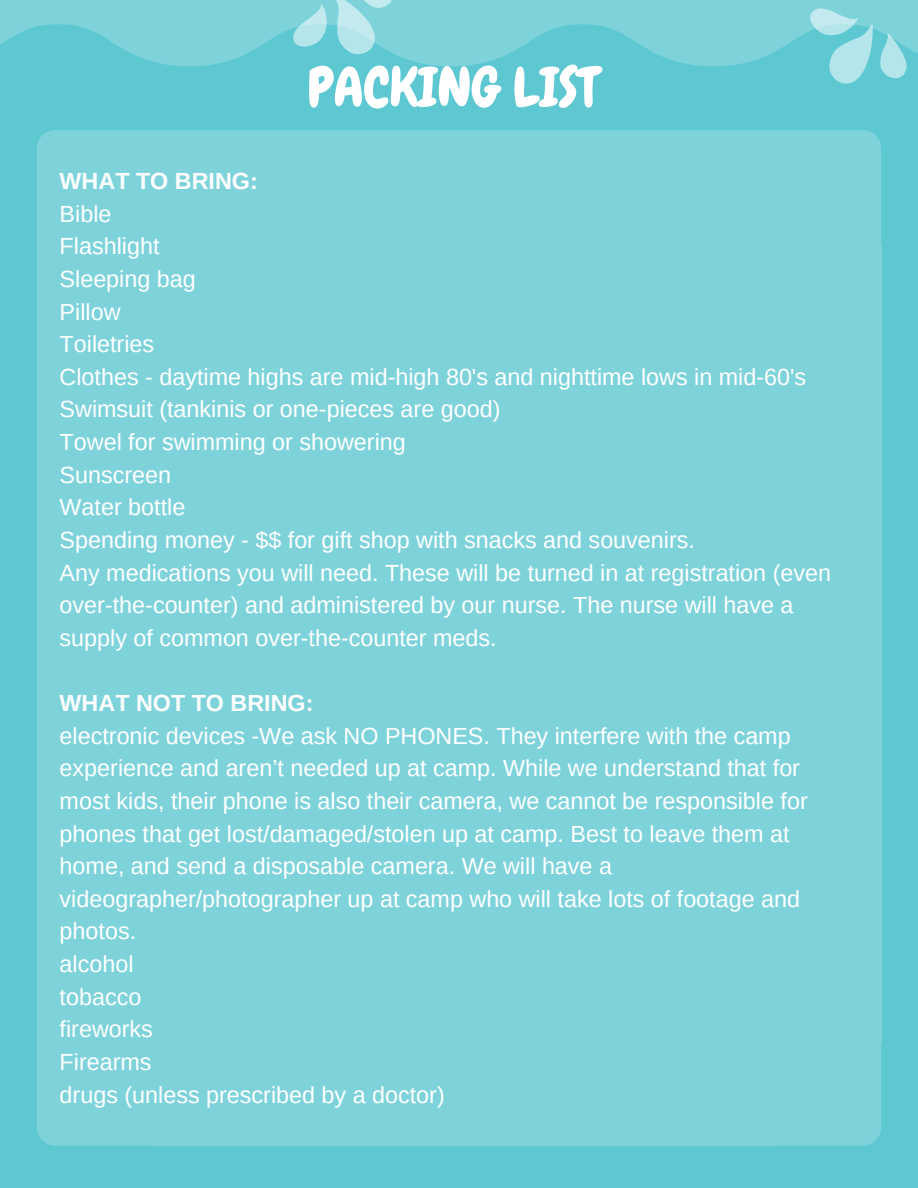
<style>
.page{position:relative;width:918px;height:1188px;background:#5ec8d2}
.page>*{position:absolute;margin:0;border:0;box-sizing:border-box;transform-origin:0 0}
.t1{font:54.45px "Chewy";color:#fff}
.t2{font:23.4px/32.7px "Arimo";color:#fff}
.t3{font:700 23.4px "Arimo";color:#fff}
</style>
<div class="page">
<div style="left:37px;top:130px;width:101px;height:114px;background:#7ed3db"></div>
<div style="left:138px;top:130px;width:638px;height:117px;background:#7ed3db"></div>
<div style="left:776px;top:130px;width:105px;height:114px;background:#7ed3db"></div>
<div style="left:37px;top:244px;width:115px;height:799px;background:#7ed3db"></div>
<div style="left:146px;top:244px;width:630px;height:799px;background:#7ed3db"></div>
<div style="left:767px;top:244px;width:114px;height:799px;background:#7ed3db"></div>
<div style="left:37px;top:1043px;width:113px;height:103px;background:#7ed3db"></div>
<div style="left:150px;top:1031px;width:626px;height:115px;background:#7ed3db"></div>
<div style="left:776px;top:1043px;width:105px;height:103px;background:#7ed3db"></div>
<svg style="left:0;top:0;width:802px;height:66px;fill:#7ed3db"></svg>
<svg style="left:802px;top:0;width:116px;height:84px"></svg>
<svg style="left:284px;top:0;width:120px;height:65px"></svg>
<h1 class="t1" style="left:308px;top:53px;width:292px">PACKING LIST</h1>
<p class="t3" style="left:60px;top:168px;width:200px">WHAT TO BRING:</p>
<p class="t2" style="left:60px;top:197px;width:773px">Bible<br>Flashlight<br>Sleeping bag<br>Pillow<br>Toiletries<br>Clothes - daytime highs are mid-high 80's and nighttime lows in mid-60's Swimsuit (tankinis or one-pieces are good)<br>Towel for swimming or showering<br>Sunscreen<br>Water bottle<br>Spending money - $$ for gift shop with snacks and souvenirs.<br>Any medications you will need. These will be turned in at registration (even over-the-counter) and administered by our nurse. The nurse will have a supply of common over-the-counter meds.</p>
<p class="t3" style="left:60px;top:690px;width:255px">WHAT NOT TO BRING:</p>
<p class="t2" style="left:60px;top:719px;width:750px">electronic devices -We ask NO PHONES. They interfere with the camp experience and aren’t needed up at camp. While we understand that for most kids, their phone is also their camera, we cannot be responsible for phones that get lost/damaged/stolen up at camp. Best to leave them at home, and send a disposable camera. We will have a videographer/photographer up at camp who will take lots of footage and photos.<br>alcohol<br>tobacco<br>fireworks<br>Firearms<br>drugs (unless prescribed by a doctor)</p>
</div>
